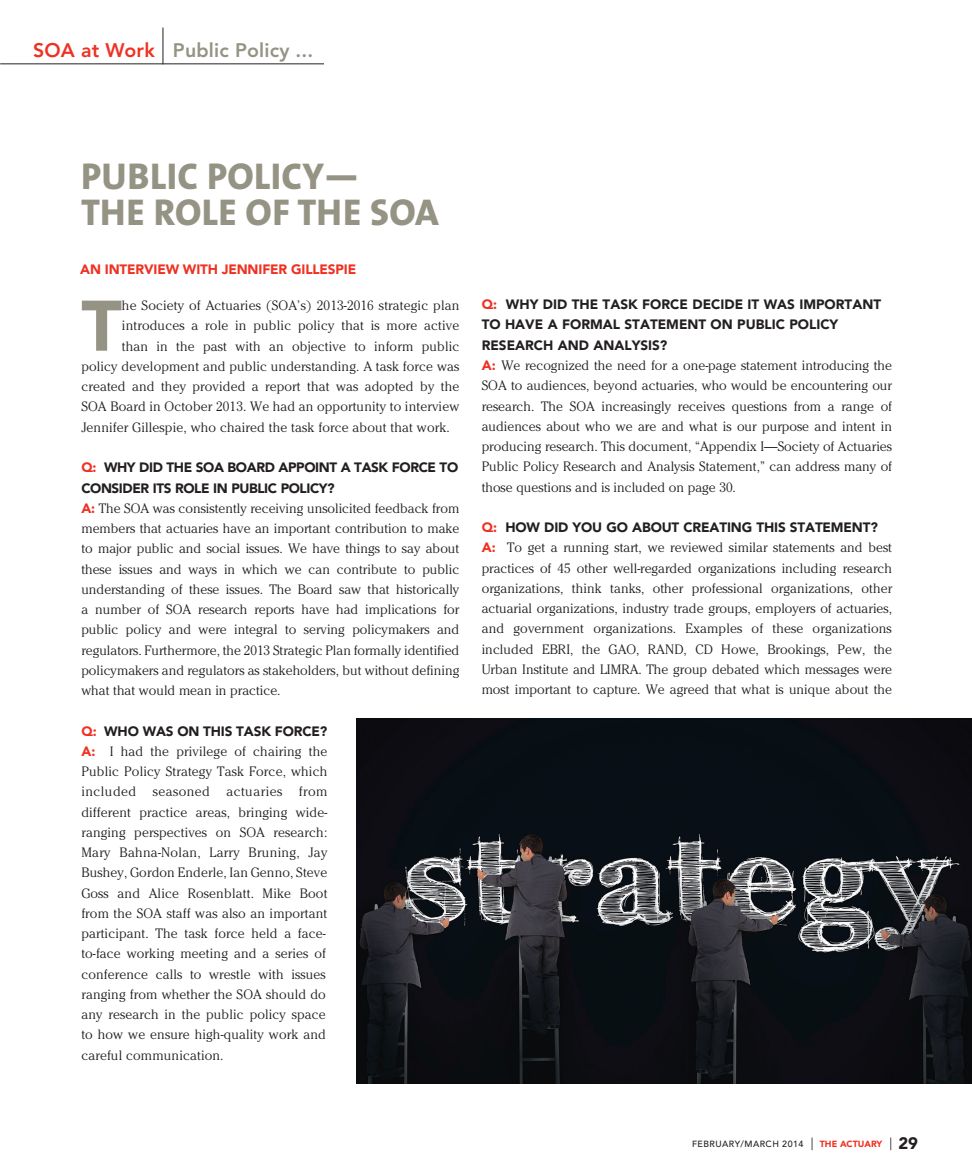
<style>
.page{position:relative;width:972px;height:1175px;background:#fff}
.page>*{position:absolute;margin:0;border:0;box-sizing:border-box;transform-origin:0 0}
.t1{font:900 70.65px "Avenir LT Std";color:#959383}
.t2{font:800 37.5px/36px "The Mix B8";letter-spacing:.01em;color:#959383}
.t3{font:800 19.5px "Avenir LT Std";letter-spacing:.01em;color:#959383}
.t4{font:300 13.5px/20.2px "Cheltenham Std";letter-spacing:.01em;color:#231f20;text-align:justify}
.t5{font:900 13.5px/20.2px "Avenir LT Std";letter-spacing:-.01em;color:#231f20}
.t6{font:900 13.5px/20.2px "Avenir LT Std";letter-spacing:-.03em;color:#231f20}
.t7{font:900 13.5px "Avenir LT Std";letter-spacing:-.01em;color:#ef3122}
.t8{font:500 8.85px "Avenir LT Std";letter-spacing:.05em;color:#231f20}
.s1{color:#ef3122}
.s2{font-family:"Avenir LT Std";font-weight:900;color:#ef3122}
.s3{font-family:"Avenir";font-weight:400;font-size:12.6px}
.s4{font-weight:900;color:#ef3122}
.s5{font-weight:900;font-size:16.65px}
</style>
<div class="page">
<hr style="left:0;top:63px;width:324px;height:1px;background:#231f20">
<hr style="left:163px;top:28px;width:1px;height:36px;background:#231f20">
<img style="left:356px;top:718px;width:616px;height:365px">
<h3 class="t3" style="left:33px;top:39px;width:282px"><span class="s1">SOA at Work</span> Public Policy ...</h3>
<h2 class="t2" style="left:81px;top:159px;width:359px">PUBLIC POLICY—<br>THE ROLE OF THE SOA</h2>
<p class="t7" style="left:80px;top:261px;width:278px">AN INTERVIEW WITH JENNIFER GILLESPIE</p>
<h1 class="t1" style="left:81px;top:283px;width:42px">T</h1>
<p class="t4" style="left:122px;top:295px;width:339px">he Society of Actuaries (SOA’s) 2013-2016 strategic plan</p>
<p class="t4" style="left:122px;top:315px;width:339px">introduces a role in public policy that is more active</p>
<p class="t4" style="left:122px;top:336px;width:339px">than in the past with an objective to inform public</p>
<p class="t4" style="left:81px;top:356px;width:379px">policy development and public understanding. A task force was</p>
<p class="t4" style="left:81px;top:376px;width:380px">created and they provided a report that was adopted by the</p>
<p class="t4" style="left:81px;top:396px;width:379px">SOA Board in October 2013. We had an opportunity to interview</p>
<p class="t4" style="left:81px;top:417px;width:370px">Jennifer Gillespie, who chaired the task force about that work.</p>
<p class="t6" style="left:81px;top:457px;width:378px"><span class="s1">Q:</span> WHY DID THE SOA BOARD APPOINT A TASK FORCE TO<br>CONSIDER ITS ROLE IN PUBLIC POLICY?</p>
<p class="t4" style="left:81px;top:498px;width:380px"><span class="s2">A:</span> The SOA was consistently receiving unsolicited feedback from members that actuaries have an important contribution to make to major public and social issues. We have things to say about these issues and ways in which we can contribute to public understanding of these issues. The Board saw that historically a number of SOA research reports have had implications for public policy and were integral to serving policymakers and regulators. Furthermore, the 2013 Strategic Plan formally identified policymakers and regulators as stakeholders, but without defining what that would mean in practice.</p>
<p class="t5" style="left:81px;top:720px;width:248px"><span class="s1">Q:</span> WHO WAS ON THIS TASK FORCE?</p>
<p class="t4" style="left:81px;top:741px;width:248px;text-align:left"><span class="s2">A:</span> I had the privilege of chairing the Public Policy Strategy Task Force, which included seasoned actuaries from different practice areas, bringing wide&shy;ranging perspectives on SOA research:<br>Mary Bahna-Nolan, Larry Bruning, Jay Bushey, Gordon Enderle, Ian Genno, Steve Goss and Alice Rosenblatt. Mike Boot from the SOA staff was also an important participant. The task force held a face&shy;to-face working meeting and a series of conference calls to wrestle with issues ranging from whether the SOA should do any research in the public policy space to how we ensure high-quality work and careful communication.</p>
<p class="t5" style="left:482px;top:294px;width:401px"><span class="s1">Q:</span> WHY DID THE TASK FORCE DECIDE IT WAS IMPORTANT<br>TO HAVE A FORMAL STATEMENT ON PUBLIC POLICY<br>RESEARCH AND ANALYSIS?</p>
<p class="t4" style="left:482px;top:355px;width:412px"><span class="s2">A:</span> We recognized the need for a one-page statement introducing the SOA to audiences, beyond actuaries, who would be encountering our research. The SOA increasingly receives questions from a range of audiences about who we are and what is our purpose and intent in producing research. This document, “Appendix I—Society of Actuaries Public Policy Research and Analysis Statement,” can address many of those questions and is included on page 30.</p>
<p class="t5" style="left:482px;top:517px;width:398px"><span class="s1">Q:</span> HOW DID YOU GO ABOUT CREATING THIS STATEMENT?</p>
<p class="t4" style="left:482px;top:537px;width:412px"><span class="s2">A:</span> To get a running start, we reviewed similar statements and best practices of 45 other well-regarded organizations including research organizations, think tanks, other professional organizations, other actuarial organizations, industry trade groups, employers of actuaries, and government organizations. Examples of these organizations included EBRI, the GAO, RAND, CD Howe, Brookings, Pew, the Urban Institute and LIMRA. The group debated which messages were most important to capture. We agreed that what is unique about the</p>
<p class="t8" style="left:692px;top:1138px;width:227px">FEBRUARY/MARCH 2014 <span class="s3">|</span> <span class="s4">THE ACTUARY</span> <span class="s3">|</span> <span class="s5">29</span></p>
</div>
